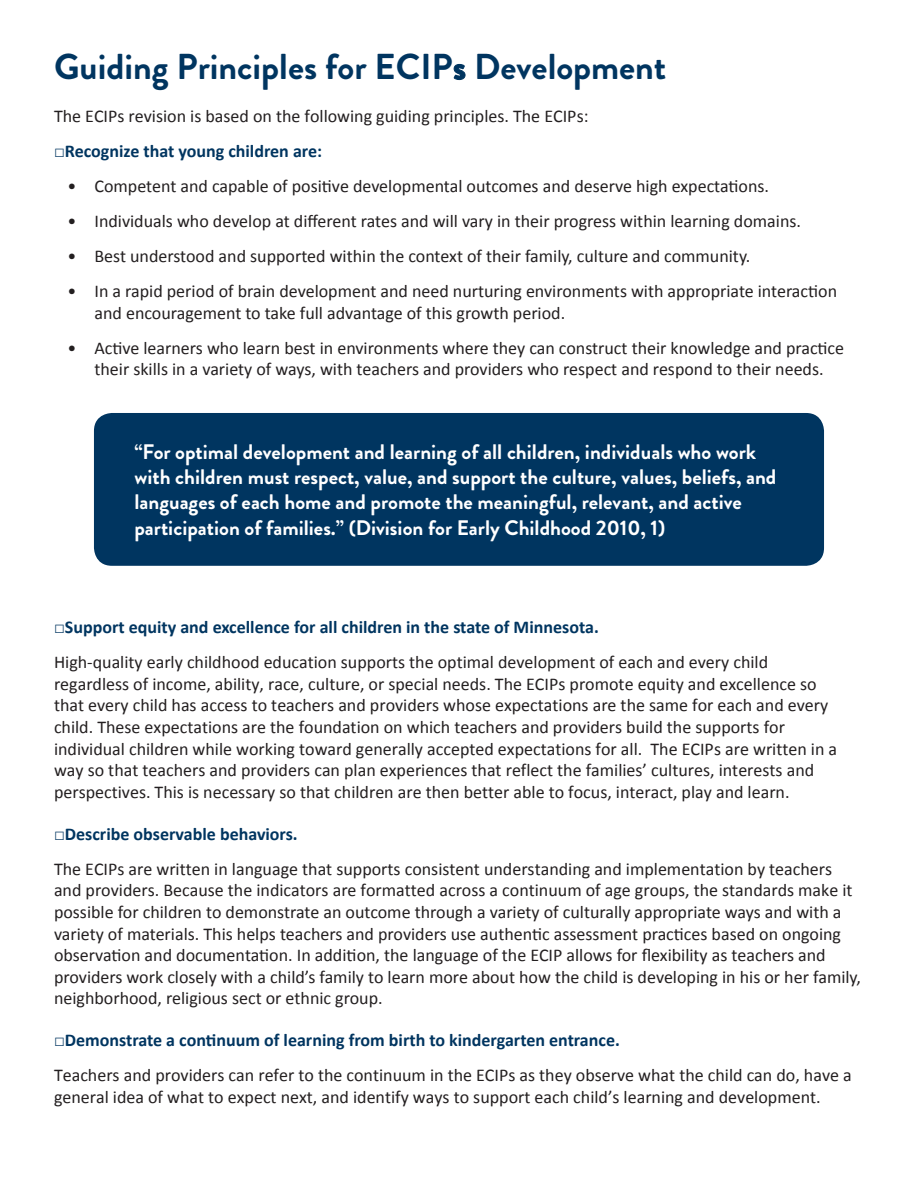
<style>
.page{position:relative;width:918px;height:1188px;background:#fff}
.page>*{position:absolute;margin:0;border:0;box-sizing:border-box;transform-origin:0 0}
.t1{font:700 36px "Brandon Grotesque";color:#003560}
.t2{font:700 21px/25.2px "Brandon Grotesque";color:#fff}
.t3{font:18px/21.6px "Calibri";color:#231f20}
.t4{font:700 18px "Calibri";color:#003560}
.s1{font-family:"Arial";font-weight:400;font-style:italic}
</style>
<div class="page">
<div style="left:94px;top:413px;width:730px;height:153px;background:#003560;border-radius:18px"></div>
<p class="t1" style="left:54px;top:42px;width:614px">Guiding Principles for ECIPs Development</p>
<p class="t3" style="left:54px;top:105px;width:536px">The ECIPs revision is based on the following guiding principles. The ECIPs:</p>
<p class="t4" style="left:54px;top:139px;width:270px"><span class="s1">□</span>Recognize that young children are:</p>
<p class="t3" style="left:68px;top:175px;width:703px">• Competent and capable of positive developmental outcomes and deserve high expectations.</p>
<p class="t3" style="left:68px;top:210px;width:735px">• Individuals who develop at different rates and will vary in their progress within learning domains.</p>
<p class="t3" style="left:68px;top:245px;width:685px">• Best understood and supported within the context of their family, culture and community.</p>
<p class="t3" style="left:94px;top:280px;width:744px;text-indent:-27px">• In a rapid period of brain development and need nurturing environments with appropriate interaction and encouragement to take full advantage of this growth period.</p>
<p class="t3" style="left:68px;top:337px;width:778px;text-align:center">• Active learners who learn best in environments where they can construct their knowledge and practice their skills in a variety of ways, with teachers and providers who respect and respond to their needs.</p>
<p class="t2" style="left:134px;top:439px;width:644px">“For optimal development and learning of all children, individuals who work with children must respect, value, and support the culture, values, beliefs, and languages of each home and promote the meaningful, relevant, and active participation of families.” (Division for Early Childhood 2010, 1)</p>
<p class="t4" style="left:54px;top:616px;width:546px"><span class="s1">□</span>Support equity and excellence for all children in the state of Minnesota.</p>
<p class="t3" style="left:54px;top:652px;width:785px">High-quality early childhood education supports the optimal development of each and every child regardless of income, ability, race, culture, or special needs. The ECIPs promote equity and excellence so that every child has access to teachers and providers whose expectations are the same for each and every child. These expectations are the foundation on which teachers and providers build the supports for individual children while working toward generally accepted expectations for all. The ECIPs are written in a way so that teachers and providers can plan experiences that reflect the families’ cultures, interests and perspectives. This is necessary so that children are then better able to focus, interact, play and learn.</p>
<p class="t4" style="left:54px;top:822px;width:245px"><span class="s1">□</span>Describe observable behaviors.</p>
<p class="t3" style="left:54px;top:858px;width:809px">The ECIPs are written in language that supports consistent understanding and implementation by teachers and providers. Because the indicators are formatted across a continuum of age groups, the standards make it possible for children to demonstrate an outcome through a variety of culturally appropriate ways and with a variety of materials. This helps teachers and providers use authentic assessment practices based on ongoing observation and documentation. In addition, the language of the ECIP allows for flexibility as teachers and providers work closely with a child’s family to learn more about how the child is developing in his or her family, neighborhood, religious sect or ethnic group.</p>
<p class="t4" style="left:54px;top:1029px;width:567px"><span class="s1">□</span>Demonstrate a continuum of learning from birth to kindergarten entrance.</p>
<p class="t3" style="left:54px;top:1065px;width:799px">Teachers and providers can refer to the continuum in the ECIPs as they observe what the child can do, have a general idea of what to expect next, and identify ways to support each child’s learning and development.</p>
</div>
